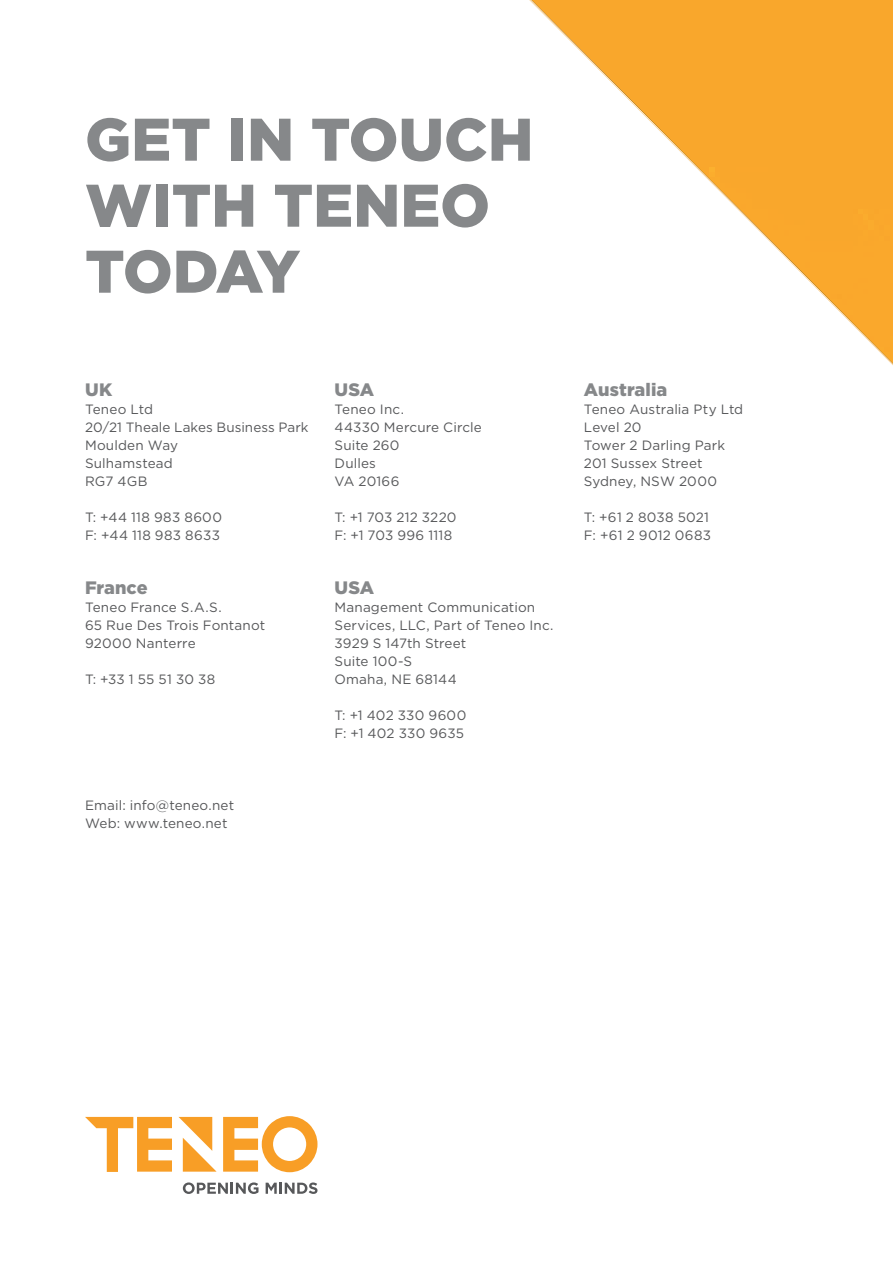
<style>
.page{position:relative;width:893px;height:1263px;background:#fff}
.page>*{position:absolute;margin:0;border:0;box-sizing:border-box;transform-origin:0 0}
.t1{font:900 60px/66px "Gotham";color:#86888a}
.X_Body_80{font:900 18px "Gotham";letter-spacing:.005em;color:#86888a}
.X_Body_80-2{font:13.5px/18px "Gotham";letter-spacing:.01em;color:#57585a}
.X_Body_80-3{font:13.5px/18px "Gotham";letter-spacing:.03em;color:#57585a}
</style>
<div class="page">
<img style="left:529px;top:0;width:364px;height:366px">
<svg style="left:183px;top:1182px;width:75px;height:12px"></svg>
<svg style="left:266px;top:1182px;width:51px;height:12px"></svg>
<svg style="left:179px;top:1117px;width:37px;height:54px"></svg>
<svg style="left:85px;top:1117px;width:87px;height:55px"></svg>
<svg style="left:223px;top:1116px;width:94px;height:56px"></svg>
<h1 class="t1" style="left:85px;top:106px;width:450px">GET IN TOUCH<br>WITH TENEO<br>TODAY</h1>
<p class="X_Body_80" style="left:85px;top:377px;width:29px">UK</p>
<p class="X_Body_80-2" style="left:85px;top:400px;width:225px">Teneo Ltd<br>20/21 Theale Lakes Business Park<br>Moulden Way<br>Sulhamstead<br>RG7 4GB</p>
<p class="X_Body_80-3" style="left:85px;top:508px;width:138px">T: +44 118 983 8600<br>F: +44 118 983 8633</p>
<p class="X_Body_80" style="left:85px;top:575px;width:64px">France</p>
<p class="X_Body_80-2" style="left:85px;top:598px;width:182px">Teneo France S.A.S.<br>65 Rue Des Trois Fontanot</p>
<p class="X_Body_80-2" style="left:85px;top:634px;width:112px">92000 Nanterre</p>
<p class="X_Body_80-2" style="left:85px;top:670px;width:132px">T: +33 1 55 51 30 38</p>
<p class="X_Body_80-2" style="left:85px;top:796px;width:151px">Email: info@teneo.net</p>
<p class="X_Body_80-2" style="left:85px;top:814px;width:144px">Web: www.teneo.net</p>
<p class="X_Body_80" style="left:334px;top:377px;width:41px">USA</p>
<p class="X_Body_80-2" style="left:334px;top:400px;width:149px">Teneo Inc.<br>44330 Mercure Circle<br>Suite 260<br>Dulles<br>VA 20166</p>
<p class="X_Body_80-2" style="left:334px;top:508px;width:124px">T: +1 703 212 3220<br>F: +1 703 996 1118</p>
<p class="X_Body_80" style="left:334px;top:575px;width:41px">USA</p>
<p class="X_Body_80-2" style="left:334px;top:598px;width:221px">Management Communication<br>Services, LLC, Part of Teneo Inc.<br>3929 S 147th Street<br>Suite 100-S<br>Omaha, NE 68144</p>
<p class="X_Body_80-2" style="left:334px;top:706px;width:133px">T: +1 402 330 9600<br>F: +1 402 330 9635</p>
<p class="X_Body_80" style="left:584px;top:377px;width:85px">Australia</p>
<p class="X_Body_80-2" style="left:584px;top:400px;width:161px">Teneo Australia Pty Ltd<br>Level 20<br>Tower 2 Darling Park<br>201 Sussex Street<br>Sydney, NSW 2000</p>
<p class="X_Body_80-2" style="left:584px;top:508px;width:129px">T: +61 2 8038 5021<br>F: +61 2 9012 0683</p>
</div>
